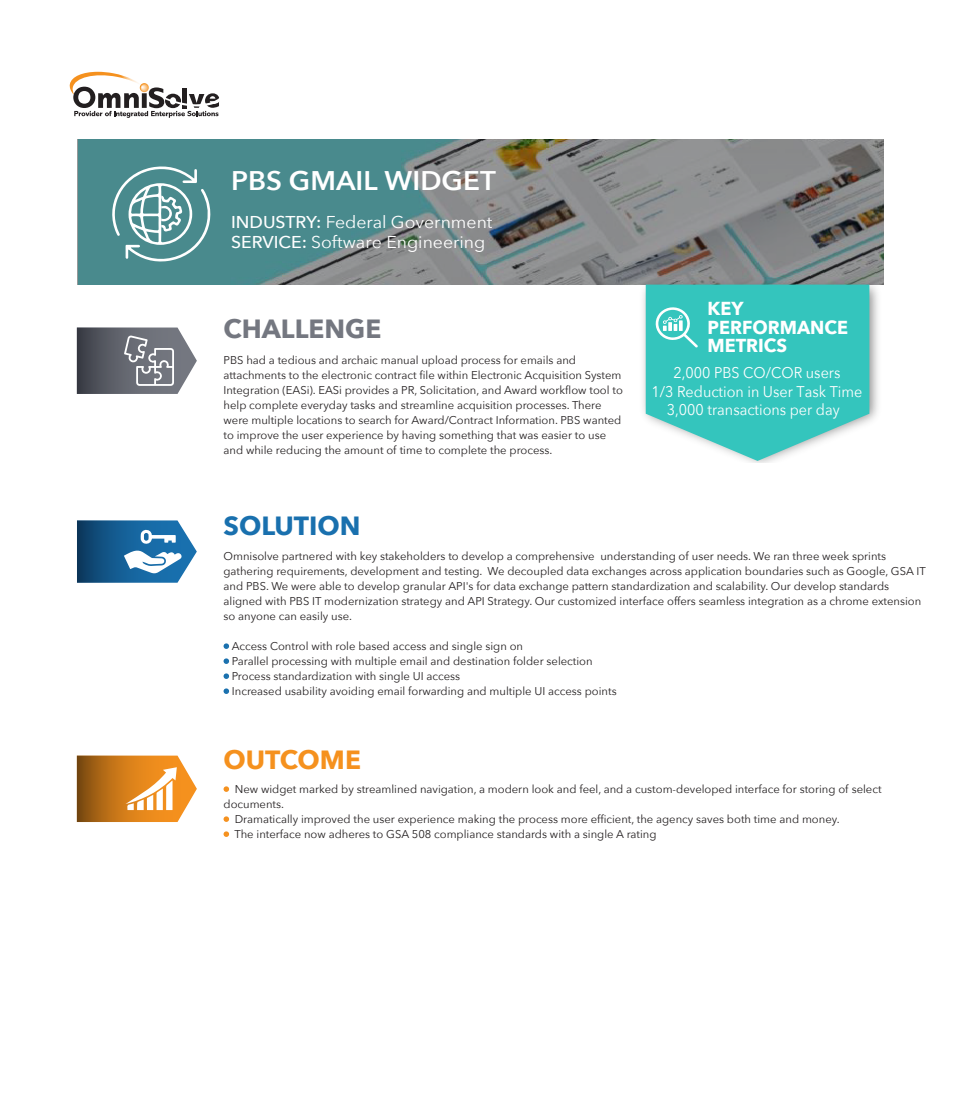
<style>
.page{position:relative;width:960px;height:1107px;background:#fff}
.page>*{position:absolute;margin:0;border:0;box-sizing:border-box;transform-origin:0 0}
.t1{font:600 26.85px "Avenir Next";color:#fff}
.t2{font:700 26.25px "Avenir Next";color:#747780}
.t3{font:700 26.25px "Avenir Next";color:#1970ae}
.t4{font:700 26.25px "Avenir Next";color:#f5911e}
.t5{font:700 18.75px/18.8px "Avenir Next";color:#fff;scale:.96 1}
.t6{font:17.1px/20.5px "Avenir Next";color:#fff}
.t7{font:15.45px/18.5px "Avenir Next";color:#fff;text-align:center;scale:.93 1}
.t8{font:11.25px/15px "Avenir Next";color:#231f20}
.s1{font-weight:500}
.s2{color:#1970ae}
.s3{color:#f5911e}
</style>
<div class="page">
<svg style="left:77px;top:139px;width:806px;height:145px;background:#708686"></svg>
<svg style="left:69px;top:72px;width:151px;height:46px"></svg>
<svg style="left:77px;top:327px;width:120px;height:67px;background:#787b82"></svg>
<img style="left:635px;top:274px;width:249px;height:188px">
<svg style="left:104px;top:164px;width:112px;height:106px;background:#689ea0"></svg>
<svg style="left:223px;top:643px;width:7px;height:6px"></svg>
<svg style="left:223px;top:658px;width:7px;height:6px"></svg>
<svg style="left:223px;top:673px;width:7px;height:6px"></svg>
<svg style="left:223px;top:688px;width:7px;height:6px"></svg>
<svg style="left:77px;top:520px;width:120px;height:62px"></svg>
<svg style="left:223px;top:786px;width:6px;height:6px"></svg>
<svg style="left:223px;top:816px;width:7px;height:6px"></svg>
<svg style="left:223px;top:831px;width:7px;height:6px"></svg>
<svg style="left:646px;top:284px;width:223px;height:177px;background:#50ccc5"></svg>
<svg style="left:77px;top:755px;width:120px;height:66px"></svg>
<h1 class="t1" style="left:231px;top:158px;width:266px">PBS GMAIL WIDGET</h1>
<h3 class="t6" style="left:231px;top:211px;width:263px"><span class="s1">INDUSTRY:</span> Federal Government<br><span class="s1">SERVICE:</span> Software Engineering</h3>
<h2 class="t2" style="left:224px;top:306px;width:159px">CHALLENGE</h2>
<p class="t8" style="left:224px;top:352px;width:401px">PBS had a tedious and archaic manual upload process for emails and attachments to the electronic contract file within Electronic Acquisition System Integration (EASi). EASi provides a PR, Solicitation, and Award workflow tool to help complete everyday tasks and streamline acquisition processes. There were multiple locations to search for Award/Contract Information. PBS wanted to improve the user experience by having something that was easier to use and while reducing the amount of time to complete the process.</p>
<h3 class="t5" style="left:708px;top:299px;width:148px">KEY<br>PERFORMANCE<br>METRICS</h3>
<h3 class="t7" style="left:651px;top:363px;width:228px">2,000 PBS CO/COR users<br>1/3 Reduction in User Task Time<br>3,000 transactions per day</h3>
<h2 class="t3" style="left:224px;top:502px;width:139px">SOLUTION</h2>
<p class="t8" style="left:224px;top:548px;width:704px">Omnisolve partnered with key stakeholders to develop a comprehensive understanding of user needs. We ran three week sprints gathering requirements, development and testing. We decoupled data exchanges across application boundaries such as Google, GSA IT and PBS. We were able to develop granular API's for data exchange pattern standardization and scalability. Our develop standards aligned with PBS IT modernization strategy and API Strategy. Our customized interface offers seamless integration as a chrome extension so anyone can easily use.</p>
<p class="t8" style="left:224px;top:638px;width:301px"><span class="s2">•</span> Access Control with role based access and single sign on</p>
<p class="t8" style="left:224px;top:653px;width:371px"><span class="s2">•</span> Parallel processing with multiple email and destination folder selection</p>
<p class="t8" style="left:224px;top:668px;width:238px"><span class="s2">•</span> Process standardization with single UI access</p>
<p class="t8" style="left:224px;top:683px;width:395px"><span class="s2">•</span> Increased usability avoiding email forwarding and multiple UI access points</p>
<h2 class="t4" style="left:224px;top:737px;width:139px">OUTCOME</h2>
<p class="t8" style="left:224px;top:781px;width:660px"><span class="s3">•</span> New widget marked by streamlined navigation, a modern look and feel, and a custom-developed interface for storing of select documents.</p>
<p class="t8" style="left:224px;top:811px;width:618px"><span class="s3">•</span> Dramatically improved the user experience making the process more efficient, the agency saves both time and money.</p>
<p class="t8" style="left:224px;top:826px;width:435px"><span class="s3">•</span> The interface now adheres to GSA 508 compliance standards with a single A rating</p>
</div>
